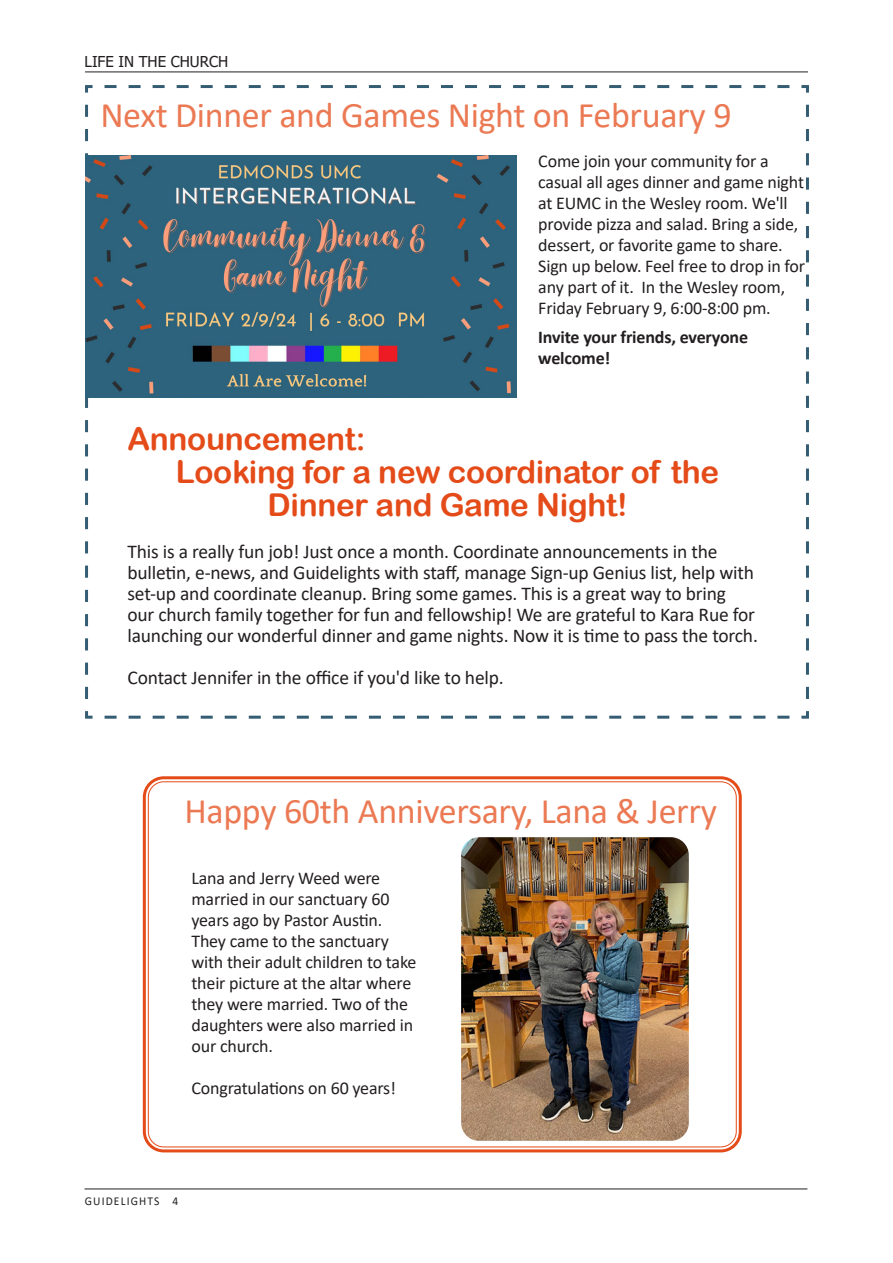
<style>
.page{position:relative;width:893px;height:1263px;background:#fff}
.page>*{position:absolute;margin:0;border:0;box-sizing:border-box;transform-origin:0 0}
.Headline{font:36px "Calibri";letter-spacing:-.01em;color:#eb7a54}
.Headline-2{font:31.5px/33px "Arial Rounded MT Bold";letter-spacing:-.01em;color:#e44b18;text-align:center}
.Headline-3{font:19.5px/21px "Calibri";letter-spacing:-.01em;color:#231f20}
.Headline-4{font:18px/21px "Calibri";letter-spacing:-.01em;color:#231f20}
.Headline-5{font:700 18px/21px "Calibri";letter-spacing:-.01em;color:#231f20}
.Folio_-_Section_Title{font:15px "Tahoma";color:#231f20}
.Folio_-_Page_Number{font:12px "Calibri";letter-spacing:.1em;color:#231f20;scale:.96 1}
</style>
<div class="page">
<hr style="left:85px;top:1188px;width:722px;height:1px;background:#231f20">
<hr style="left:85px;top:72px;width:723px;height:1px;background:#231f20">
<svg style="left:85px;top:85px;width:724px;height:634px"></svg>
<img style="left:86px;top:155px;width:430px;height:243px">
<img style="left:461px;top:837px;width:228px;height:304px">
<div style="left:143px;top:776px;width:599px;height:376px;border:3px solid #e44b18;border-radius:20px"></div>
<p class="Folio_-_Section_Title" style="left:85px;top:51px;width:145px">LIFE IN THE CHURCH</p>
<p class="Headline" style="left:100px;top:90px;width:633px">Next Dinner and Games Night on February 9</p>
<p class="Headline-4" style="left:538px;top:150px;width:268px">Come join your community for a casual all ages dinner and game night at EUMC in the Wesley room. We'll provide pizza and salad. Bring a side, dessert, or favorite game to share.<br>Sign up below. Feel free to drop in for any part of it. In the Wesley room, Friday February 9, 6:00-8:00 pm.</p>
<p class="Headline-5" style="left:538px;top:326px;width:211px">Invite your friends, everyone welcome!</p>
<p class="Headline-2" style="left:128px;top:422px;width:240px">Announcement:</p>
<p class="Headline-2" style="left:176px;top:455px;width:545px">Looking for a new coordinator of the<br>Dinner and Game Night!</p>
<p class="Headline-3" style="left:128px;top:540px;width:632px">This is a really fun job! Just once a month. Coordinate announcements in the bulletin, e-news, and Guidelights with staff, manage Sign-up Genius list, help with set-up and coordinate cleanup. Bring some games. This is a great way to bring<br>our church family together for fun and fellowship! We are grateful to Kara Rue for launching our wonderful dinner and game nights. Now it is time to pass the torch.</p>
<p class="Headline-3" style="left:128px;top:666px;width:378px">Contact Jennifer in the office if you'd like to help.</p>
<p class="Headline" style="left:184px;top:786px;width:534px">Happy 60th Anniversary, Lana &amp; Jerry</p>
<p class="Headline-4" style="left:191px;top:867px;width:226px">Lana and Jerry Weed were married in our sanctuary 60 years ago by Pastor Austin.<br>They came to the sanctuary with their adult children to take their picture at the altar where they were married. Two of the daughters were also married in our church.</p>
<p class="Headline-4" style="left:191px;top:1077px;width:206px">Congratulations on 60 years!</p>
<p class="Folio_-_Page_Number" style="left:85px;top:1193px;width:99px">GUIDELIGHTS 4</p>
</div>
